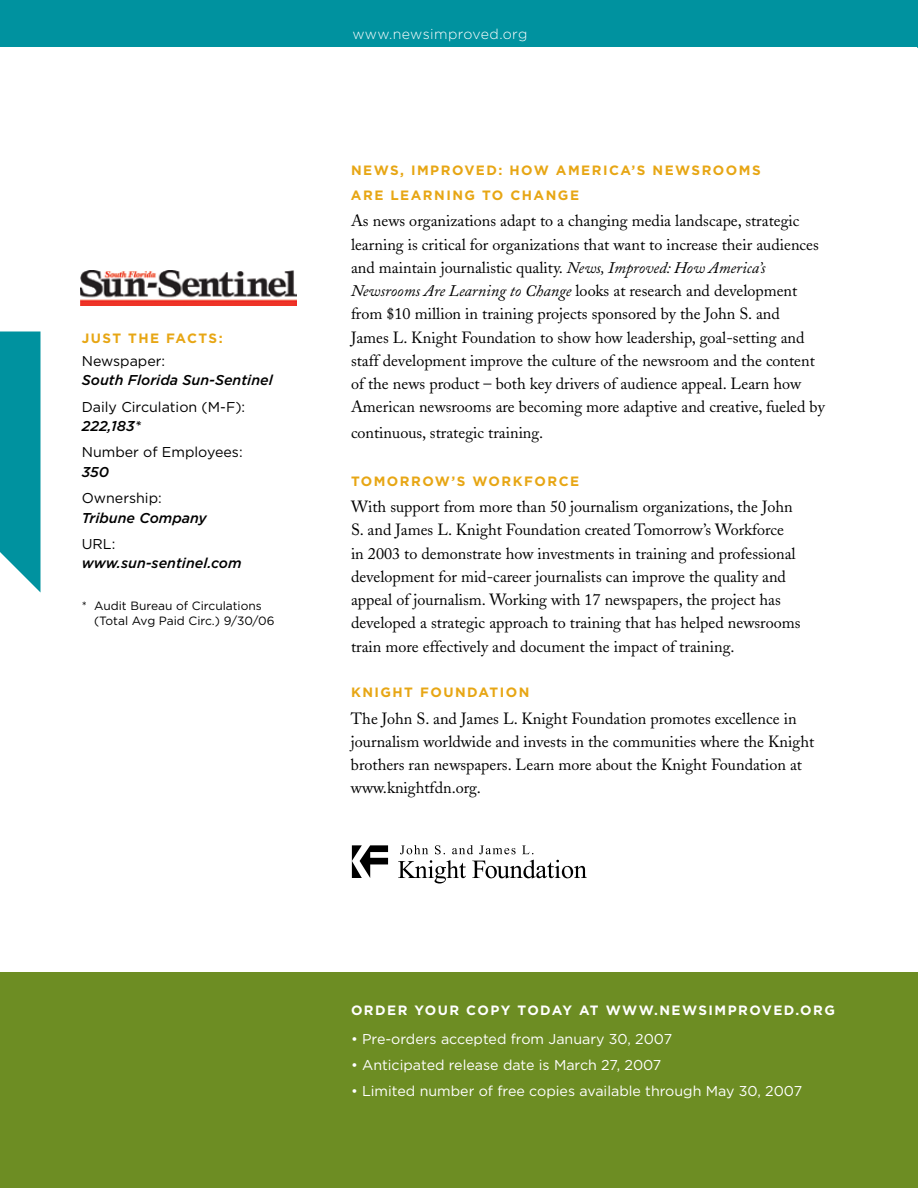
<style>
.page{position:relative;width:918px;height:1188px;background:#fff}
.page>*{position:absolute;margin:0;border:0;box-sizing:border-box;transform-origin:0 0}
.t1{font:16.2px/23.2px "Adobe Caslon";color:#000}
.t2{font:14.25px "Gotham";color:#fff}
.t3{font:italic 500 14.25px "Gotham";color:#000}
.t4{font:14.25px "Gotham";color:#000}
.t5{font:300 14.25px "Gotham";letter-spacing:.02em;color:#fff}
.t6{font:700 13.5px "Gotham";letter-spacing:.11em;color:#e7a614}
.t7{font:700 13.5px "Gotham";letter-spacing:.11em;color:#fff}
.t8{font:12px/15px "Gotham";color:#000}
.s1{font-style:italic}
</style>
<div class="page">
<div style="left:0;top:0;width:918px;height:47px;background:#00929f"></div>
<img style="left:81px;top:270px;width:216px;height:36px">
<svg style="left:0;top:332px;width:40px;height:260px;background:#149aa6"></svg>
<svg style="left:400px;top:845px;width:28px;height:9px"></svg>
<svg style="left:435px;top:845px;width:10px;height:9px"></svg>
<svg style="left:452px;top:845px;width:21px;height:9px"></svg>
<svg style="left:479px;top:845px;width:37px;height:9px"></svg>
<svg style="left:522px;top:845px;width:11px;height:9px"></svg>
<svg style="left:398px;top:860px;width:68px;height:24px"></svg>
<svg style="left:472px;top:860px;width:115px;height:18px"></svg>
<svg style="left:352px;top:845px;width:36px;height:33px"></svg>
<div style="left:0;top:972px;width:918px;height:216px;background:#6d8d23"></div>
<p class="t6" style="left:82px;top:331px;width:58px">JUST THE</p>
<p class="t6" style="left:166px;top:331px;width:58px">FACTS:</p>
<p class="t4" style="left:82px;top:353px;width:85px">Newspaper:</p>
<p class="t3" style="left:82px;top:372px;width:193px">South Florida Sun-Sentinel</p>
<p class="t4" style="left:82px;top:399px;width:165px">Daily Circulation (M-F):</p>
<p class="t3" style="left:82px;top:418px;width:61px">222,183*</p>
<p class="t4" style="left:82px;top:444px;width:162px">Number of Employees:</p>
<p class="t3" style="left:82px;top:464px;width:29px">350</p>
<p class="t4" style="left:82px;top:490px;width:82px">Ownership:</p>
<p class="t3" style="left:82px;top:510px;width:127px">Tribune Company</p>
<p class="t4" style="left:82px;top:536px;width:35px">URL:</p>
<p class="t3" style="left:82px;top:555px;width:161px">www.sun-sentinel.com</p>
<p class="t8" style="left:94px;top:598px;width:182px;text-indent:-12px">* Audit Bureau of Circulations (Total Avg Paid Circ.) 9/30/06</p>
<p class="t5" style="left:352px;top:26px;width:176px">www.newsimproved.org</p>
<p class="t6" style="left:351px;top:162px;width:364px">NEWS, IMPROVED: HOW AMERICA’S NEWSROO</p>
<p class="t6" style="left:739px;top:162px;width:23px">MS</p>
<p class="t6" style="left:351px;top:188px;width:23px">ARE</p>
<p class="t6" style="left:390px;top:188px;width:103px">LEARN ING TO</p>
<p class="t6" style="left:510px;top:188px;width:68px">CHANGE</p>
<p class="t1" style="left:351px;top:210px;width:475px">As news organizations adapt to a changing media landscape, strategic learning is critical for organizations that want to increase their audiences and maintain journalistic quality. <span class="s1">News, Improved: How America’s Newsrooms Are Learning to Change</span> looks at research and development from $10 million in training projects sponsored by the John S. and<br>James L. Knight Foundation to show how leadership, goal-setting and staff development improve the culture of the newsroom and the content of the news product – both key drivers of audience appeal. Learn how American newsrooms are becoming more adaptive and creative, fueled by</p>
<p class="t1" style="left:351px;top:421px;width:194px">continuous, strategic training.</p>
<p class="t6" style="left:351px;top:473px;width:49px">TOMORRO</p>
<p class="t6" style="left:435px;top:473px;width:112px">W’S WORKFORCE</p>
<p class="t1" style="left:351px;top:495px;width:451px">With support from more than 50 journalism organizations, the John S. and James L. Knight Foundation created Tomorrow’s Workforce in 2003 to demonstrate how investments in training and professional development for mid-career journalists can improve the quality and appeal of journalism. Working with 17 newspapers, the project has developed a strategic approach to training that has helped newsrooms train more effectively and document the impact of training.</p>
<p class="t6" style="left:351px;top:685px;width:53px">KNIGHT</p>
<p class="t6" style="left:420px;top:685px;width:23px">FOUN</p>
<p class="t6" style="left:467px;top:685px;width:51px">DATION</p>
<p class="t1" style="left:351px;top:707px;width:465px">The John S. and James L. Knight Foundation promotes excellence in journalism worldwide and invests in the communities where the Knight brothers ran newspapers. Learn more about the Knight Foundation at www.knightfdn.org.</p>
<p class="t7" style="left:351px;top:1002px;width:272px">ORDER YOUR COPY TODAY AT WWW</p>
<p class="t7" style="left:654px;top:1002px;width:40px">.NEWSIMP</p>
<p class="t7" style="left:738px;top:1002px;width:97px">ROVED.ORG</p>
<p class="t2" style="left:351px;top:1031px;width:323px">• Pre-orders accepted from January 30, 2007</p>
<p class="t2" style="left:351px;top:1057px;width:312px">• Anticipated release date is March 27, 2007</p>
<p class="t2" style="left:351px;top:1083px;width:453px">• Limited number of free copies available through May 30, 2007</p>
</div>
